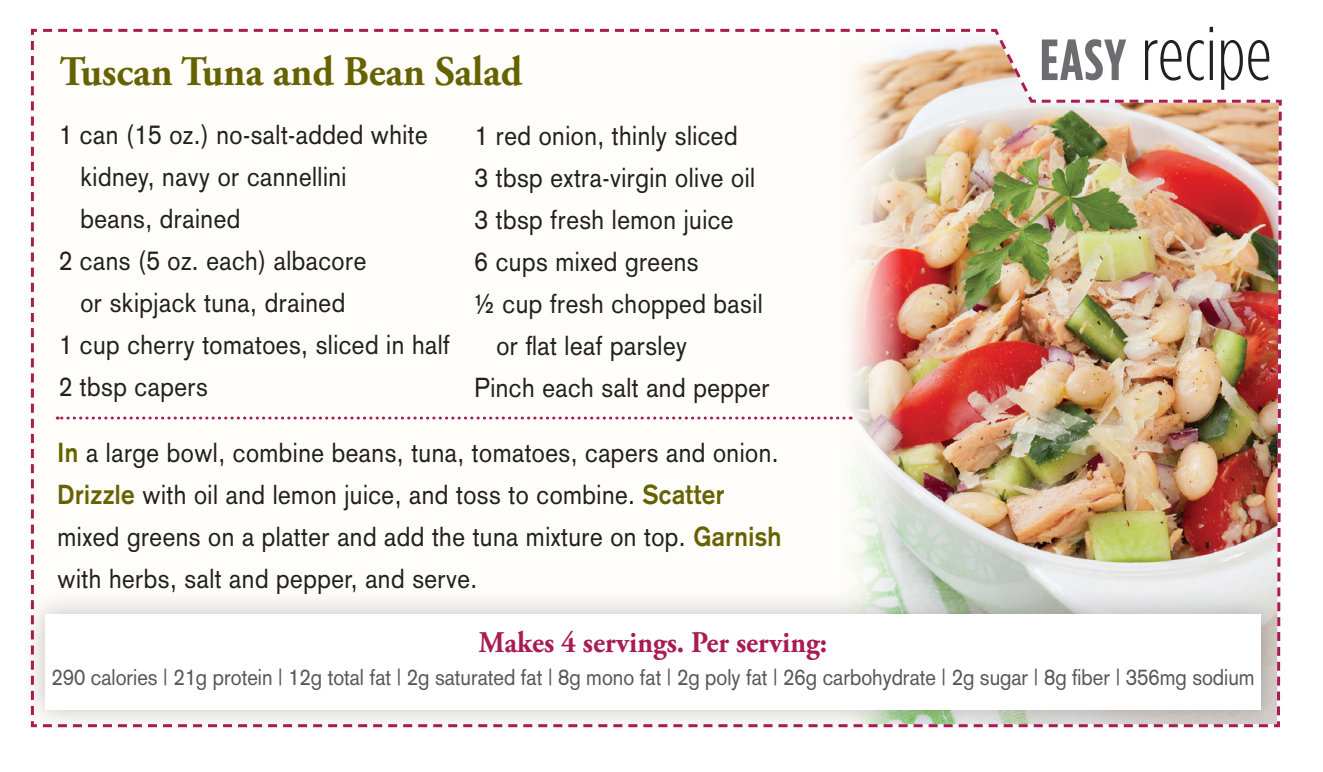
<style>
.page{position:relative;width:1323px;height:772px;background:#fff}
.page>*{position:absolute;margin:0;border:0;box-sizing:border-box;transform-origin:0 0}
.t1{font:300 75px "Gotham Condensed";color:#231f20}
.t2{font:700 42px "Adobe Garamond Pro";color:#676200;scale:.95 1}
.t3{font:700 30px "Adobe Garamond Pro";color:#a81c53;scale:.95 1}
.t4{font:27px/42px "Akzidenz Grotesk";letter-spacing:.02em;color:#231f20;scale:.9 1}
.t5{font:22.5px "Akzidenz Grotesk";color:#57585a;scale:.9 1}
.s1{font-weight:700;color:#676200}
.s2{font-weight:700;font-size:57.9px;color:#6c6d70}
</style>
<div class="page">
<img style="left:30px;top:28px;width:1252px;height:561px">
<div style="left:20px;top:589px;width:1266px;height:145px;background:#231f20;opacity:.27"></div>
<div style="left:45px;top:613px;width:1215px;height:96px;background:#fff"></div>
<svg style="left:57px;top:416px;width:787px;height:3px"></svg>
<h2 class="t2" style="left:60px;top:47px;width:488px">Tuscan Tuna and Bean Salad</h2>
<p class="t4" style="left:59px;top:113px;width:411px">1 can (15 oz.) no-salt-added white</p>
<p class="t4" style="left:80px;top:155px;width:297px">kidney, navy or cannellini</p>
<p class="t4" style="left:80px;top:197px;width:179px">beans, drained</p>
<p class="t4" style="left:59px;top:239px;width:343px">2 cans (5 oz. each) albacore</p>
<p class="t4" style="left:80px;top:281px;width:296px">or skipjack tuna, drained</p>
<p class="t4" style="left:59px;top:323px;width:436px">1 cup cherry tomatoes, sliced in half</p>
<p class="t4" style="left:59px;top:365px;width:167px">2 tbsp capers</p>
<p class="t4" style="left:474px;top:114px;width:294px">1 red onion, thinly sliced</p>
<p class="t4" style="left:474px;top:156px;width:313px">3 tbsp extra-virgin olive oil</p>
<p class="t4" style="left:474px;top:198px;width:289px">3 tbsp fresh lemon juice</p>
<p class="t4" style="left:474px;top:240px;width:250px">6 cups mixed greens</p>
<p class="t4" style="left:474px;top:283px;width:322px">½ cup fresh chopped basil</p>
<p class="t4" style="left:496px;top:325px;width:213px">or flat leaf parsley</p>
<p class="t4" style="left:474px;top:367px;width:329px">Pinch each salt and pepper</p>
<p class="t4" style="left:58px;top:431px;width:805px"><span class="s1">In</span> a large bowl, combine beans, tuna, tomatoes, capers and onion.<br><span class="s1">Drizzle</span> with oil and lemon juice, and toss to combine. <span class="s1">Scatter </span>mixed greens on a platter and add the tuna mixture on top. <span class="s1">Garnish </span>with herbs, salt and pepper, and serve.</p>
<h1 class="t1" style="left:1039px;top:11px;width:234px"><span class="s2">EASY</span> recipe</h1>
<p class="t3" style="left:479px;top:624px;width:368px">Makes 4 servings. Per serving:</p>
<p class="t5" style="left:51px;top:664px;width:1338px">290 calories | 21g protein | 12g total fat | 2g saturated fat | 8g mono fat | 2g poly fat | 26g carbohydrate | 2g sugar | 8g fiber | 356mg sodium</p>
</div>
